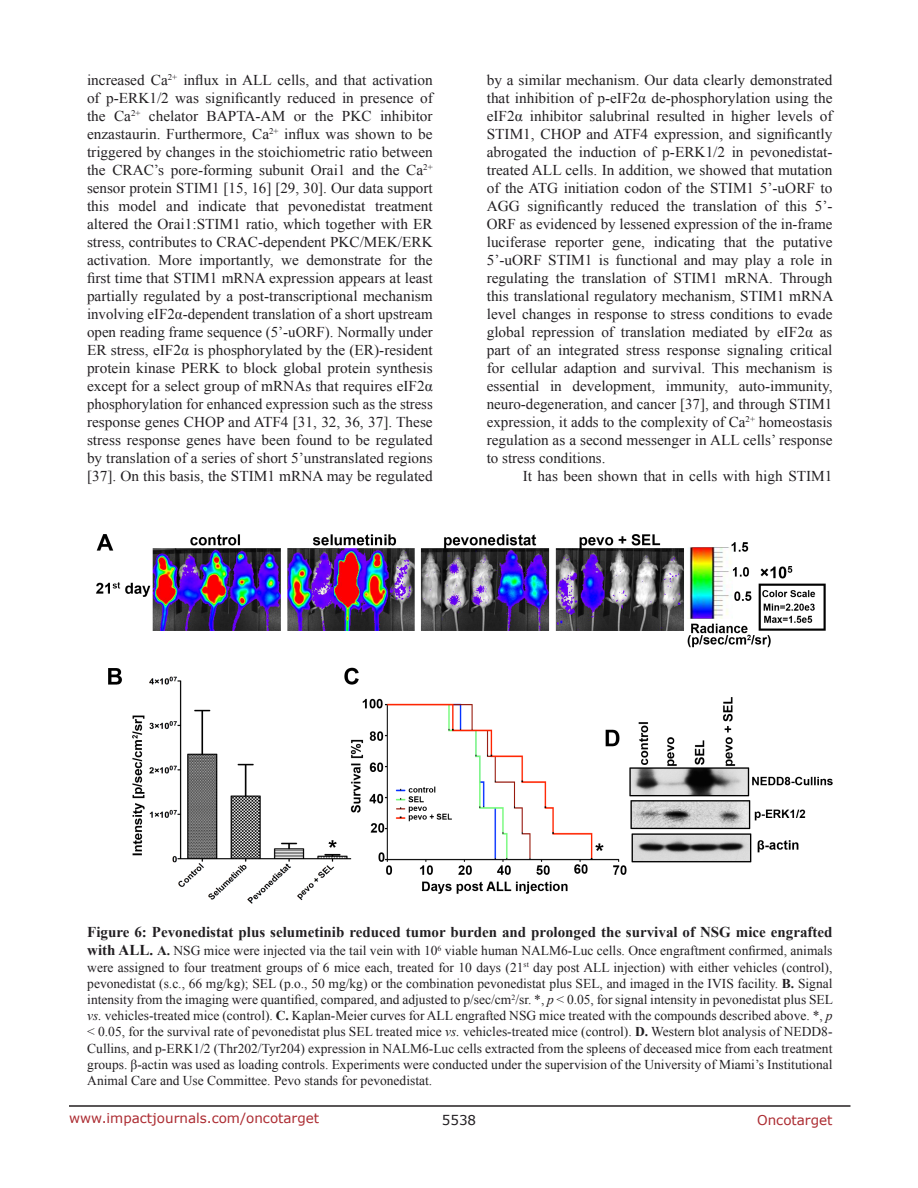
<style>
.page{position:relative;width:918px;height:1188px;background:#fff}
.page>*{position:absolute;margin:0;border:0;box-sizing:border-box;transform-origin:0 0}
.BodyText{font:15px/18px "Times New Roman";color:#221f22;text-align:justify}
.FigureText{font:700 15px "Times New Roman";color:#221f22}
.FigureText-2{font:13.5px/16.2px "Times New Roman";color:#221f22;text-align:justify}
.t1{font:13.5px "Verdana";color:#ac2b31}
.t2{font:13.5px "Verdana";color:#221f22}
.s1{font-weight:700;font-size:15px}
.s2{font-weight:700}
.s3{font-style:italic}
</style>
<div class="page">
<hr style="left:69px;top:1105px;width:781px;height:2px;background:#231f20">
<img style="left:96px;top:534px;width:736px;height:370px">
<p class="BodyText" style="left:87px;top:71px;width:347px">increased Ca<sup>2+</sup> influx in ALL cells, and that activation of p-ERK1/2 was significantly reduced in presence of the Ca<sup>2+</sup> chelator BAPTA-AM or the PKC inhibitor enzastaurin. Furthermore, Ca<sup>2+</sup> influx was shown to be triggered by changes in the stoichiometric ratio between the CRAC’s pore-forming subunit Orai1 and the Ca<sup>2+ </sup>sensor protein STIM1 [15, 16] [29, 30]. Our data support this model and indicate that pevonedistat treatment altered the Orai1:STIM1 ratio, which together with ER stress, contributes to CRAC-dependent PKC/MEK/ERK activation. More importantly, we demonstrate for the first time that STIM1 mRNA expression appears at least partially regulated by a post-transcriptional mechanism involving eIF2α-dependent translation of a short upstream open reading frame sequence (5’-uORF). Normally under ER stress, eIF2α is phosphorylated by the (ER)-resident protein kinase PERK to block global protein synthesis except for a select group of mRNAs that requires eIF2α phosphorylation for enhanced expression such as the stress response genes CHOP and ATF4 [31, 32, 36, 37]. These stress response genes have been found to be regulated by translation of a series of short 5’unstranslated regions [37]. On this basis, the STIM1 mRNA may be regulated</p>
<p class="BodyText" style="left:487px;top:71px;width:348px">by a similar mechanism. Our data clearly demonstrated that inhibition of p-eIF2α de-phosphorylation using the eIF2α inhibitor salubrinal resulted in higher levels of STIM1, CHOP and ATF4 expression, and significantly abrogated the induction of p-ERK1/2 in pevonedistat&shy;treated ALL cells. In addition, we showed that mutation of the ATG initiation codon of the STIM1 5’-uORF to AGG significantly reduced the translation of this 5’- ORF as evidenced by lessened expression of the in-frame luciferase reporter gene, indicating that the putative 5’-uORF STIM1 is functional and may play a role in regulating the translation of STIM1 mRNA. Through this translational regulatory mechanism, STIM1 mRNA level changes in response to stress conditions to evade global repression of translation mediated by eIF2α as part of an integrated stress response signaling critical for cellular adaption and survival. This mechanism is essential in development, immunity, auto-immunity, neuro-degeneration, and cancer [37], and through STIM1 expression, it adds to the complexity of Ca<sup>2+</sup> homeostasis regulation as a second messenger in ALL cells’ response to stress conditions.</p>
<p class="BodyText" style="left:523px;top:467px;width:311px">It has been shown that in cells with high STIM1</p>
<p class="FigureText" style="left:87px;top:922px;width:747px">Figure 6: Pevonedistat plus selumetinib reduced tumor burden and prolonged the survival of NSG mice engrafted</p>
<p class="FigureText-2" style="left:87px;top:943px;width:747px"><span class="s1">with ALL.</span> <span class="s2">A.</span> NSG mice were injected via the tail vein with 10<sup>6</sup> viable human NALM6-Luc cells. Once engraftment confirmed, animals were assigned to four treatment groups of 6 mice each, treated for 10 days (21<sup>st</sup> day post ALL injection) with either vehicles (control), pevonedistat (s.c., 66 mg/kg); SEL (p.o., 50 mg/kg) or the combination pevonedistat plus SEL, and imaged in the IVIS facility. <span class="s2">B.</span> Signal intensity from the imaging were quantified, compared, and adjusted to p/sec/cm<sup>2</sup>/sr. *, <span class="s3">p</span> &lt; 0.05, for signal intensity in pevonedistat plus SEL <span class="s3">vs.</span> vehicles-treated mice (control). <span class="s2">C.</span> Kaplan-Meier curves for ALL engrafted NSG mice treated with the compounds described above. *, <span class="s3">p </span>&lt; 0.05, for the survival rate of pevonedistat plus SEL treated mice <span class="s3">vs.</span> vehicles-treated mice (control). <span class="s2">D.</span> Western blot analysis of NEDD8- Cullins, and p-ERK1/2 (Thr202/Tyr204) expression in NALM6-Luc cells extracted from the spleens of deceased mice from each treatment groups. β-actin was used as loading controls. Experiments were conducted under the supervision of the University of Miami’s Institutional Animal Care and Use Committee. Pevo stands for pevonedistat.</p>
<p class="t1" style="left:69px;top:1109px;width:252px">www.impactjournals.com/oncotarget</p>
<p class="t2" style="left:442px;top:1111px;width:36px">5538</p>
<p class="t1" style="left:757px;top:1111px;width:77px">Oncotarget</p>
</div>
